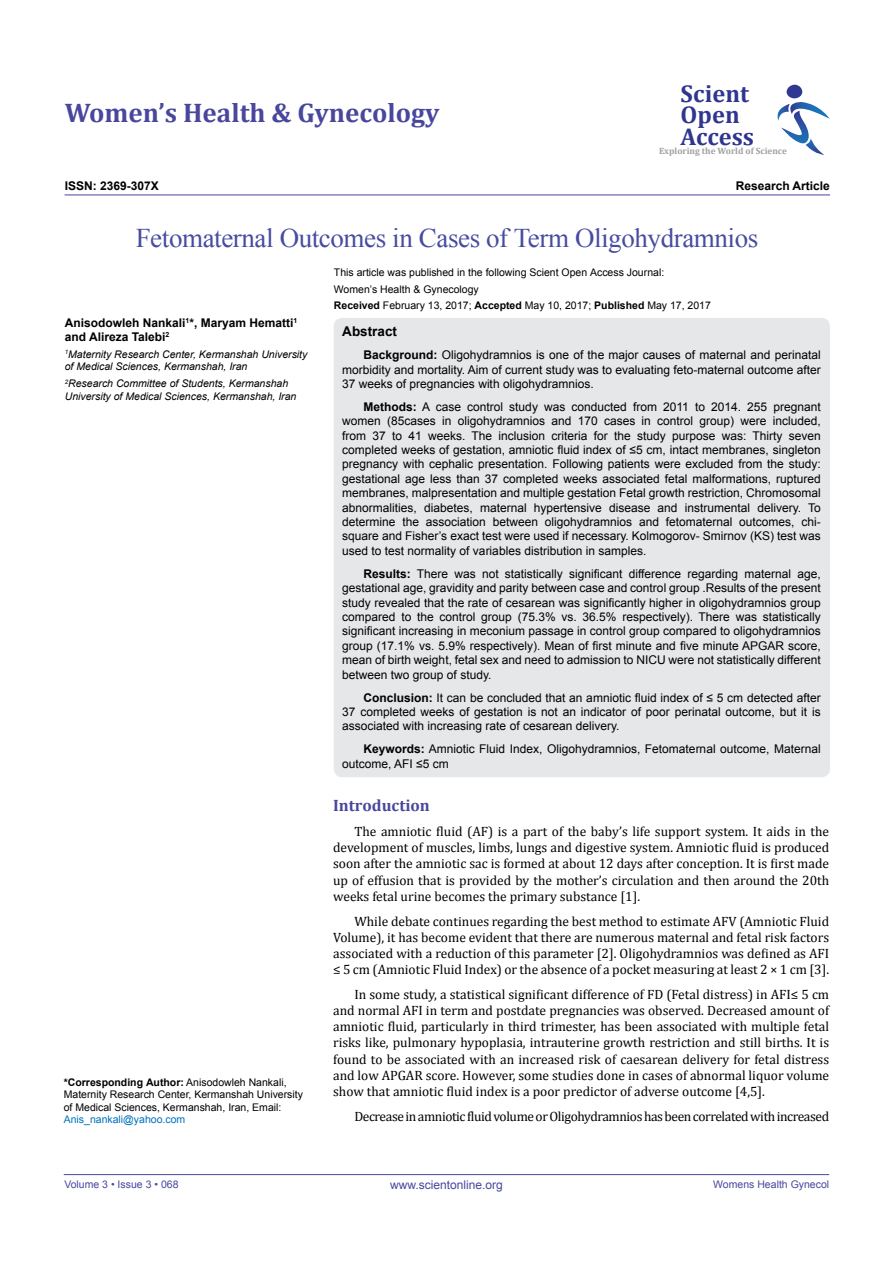
<style>
.page{position:relative;width:893px;height:1263px;background:#fff}
.page>*{position:absolute;margin:0;border:0;box-sizing:border-box;transform-origin:0 0}
.t1{font:27px "Times New Roman";letter-spacing:-.015em;color:#474ca0}
.t2{font:700 27px "Cambria";color:#49479d}
.t3{font:700 24.3px/21.3px "Cambria";color:#2e368f}
.t4{font:700 16.5px "Cambria";color:#49479d}
.t5{font:13.5px/16.2px "Cambria";color:#000;text-align:justify}
.t6{font:13.5px "Cambria";letter-spacing:-.03em;color:#000}
.t7{font:700 13.5px "Arial";color:#000}
.t8{font:12px/14.4px "Arial";color:#000;text-align:justify}
.t9{font:700 12px/14.4px "Arial";color:#000}
.t10{font:12px "Arial";color:#49479d}
.t11{font:10.5px/12.6px "Arial";color:#000}
.t12{font:italic 10.5px/12.6px "Arial";color:#000}
.t13{font:10.5px "Arial";color:#49479d}
.t14{font:10.5px "Arial";color:#0072bc}
.t15{font:700 9.15px "Cambria";color:#9e9f9e}
.s1{font-weight:700}
</style>
<div class="page">
<hr style="left:64px;top:1174px;width:765px;height:1px;background:#49479d">
<div style="left:787px;top:85px;width:15px;height:13px;background:#303891;border-radius:50%"></div>
<svg style="left:777px;top:102px;width:53px;height:53px"></svg>
<hr style="left:65px;top:195px;width:765px;height:1px;background:#49479d">
<div style="left:334px;top:318px;width:496px;height:459px;background:#e6e7e8;border-radius:9px"></div>
<h1 class="t2" style="left:65px;top:94px;width:376px">Women’s Health &amp; Gynecology</h1>
<h2 class="t3" style="left:681px;top:82px;width:75px">Scient<br>Open<br>Access</h2>
<p class="t15" style="left:659px;top:144px;width:129px">Exploring the World of Science</p>
<p class="t9" style="left:65px;top:179px;width:96px">ISSN: 2369-307X</p>
<p class="t9" style="left:736px;top:179px;width:96px">Research Article</p>
<h1 class="t1" style="left:136px;top:220px;width:624px">Fetomaternal Outcomes in Cases of Term Oligohydramnios</h1>
<p class="t9" style="left:65px;top:316px;width:234px">Anisodowleh Nankali<sup>1</sup>*, Maryam Hematti<sup>1 </sup>and Alireza Talebi<sup>2</sup></p>
<p class="t12" style="left:65px;top:348px;width:244px"><sup>1</sup>Maternity Research Center, Kermanshah University of Medical Sciences, Kermanshah, Iran</p>
<p class="t12" style="left:65px;top:377px;width:233px"><sup>2</sup>Research Committee of Students, Kermanshah<br>University of Medical Sciences, Kermanshah, Iran</p>
<p class="t11" style="left:64px;top:1076px;width:241px"><span class="s1">*Corresponding Author:</span> Anisodowleh Nankali,<br>Maternity Research Center, Kermanshah University of Medical Sciences, Kermanshah, Iran, Email:</p>
<p class="t14" style="left:64px;top:1113px;width:123px">Anis_nankali@yahoo.com</p>
<p class="t11" style="left:334px;top:264px;width:379px;line-height:16.8px">This article was published in the following Scient Open Access Journal:<br>Women’s Health &amp; Gynecology<br><span class="s1">Received</span> February 13, 2017; <span class="s1">Accepted</span> May 10, 2017; <span class="s1">Published</span> May 17, 2017</p>
<p class="t7" style="left:342px;top:322px;width:56px">Abstract</p>
<p class="t8" style="left:342px;top:348px;width:480px;text-indent:21px"><span class="s1">Background:</span> Oligohydramnios is one of the major causes of maternal and perinatal morbidity and mortality. Aim of current study was to evaluating feto-maternal outcome after 37 weeks of pregnancies with oligohydramnios.</p>
<p class="t8" style="left:342px;top:400px;width:480px;text-indent:21px"><span class="s1">Methods:</span> A case control study was conducted from 2011 to 2014. 255 pregnant women (85cases in oligohydramnios and 170 cases in control group) were included, from 37 to 41 weeks. The inclusion criteria for the study purpose was: Thirty seven completed weeks of gestation, amniotic fluid index of ≤5 cm, intact membranes, singleton pregnancy with cephalic presentation. Following patients were excluded from the study: gestational age less than 37 completed weeks associated fetal malformations, ruptured membranes, malpresentation and multiple gestation Fetal growth restriction, Chromosomal abnormalities, diabetes, maternal hypertensive disease and instrumental delivery. To determine the association between oligohydramnios and fetomaternal outcomes, chi&shy;square and Fisher’s exact test were used if necessary. Kolmogorov- Smirnov (KS) test was used to test normality of variables distribution in samples.</p>
<p class="t8" style="left:342px;top:566px;width:480px;text-indent:21px"><span class="s1">Results:</span> There was not statistically significant difference regarding maternal age, gestational age, gravidity and parity between case and control group .Results of the present study revealed that the rate of cesarean was significantly higher in oligohydramnios group compared to the control group (75.3% vs. 36.5% respectively). There was statistically significant increasing in meconium passage in control group compared to oligohydramnios group (17.1% vs. 5.9% respectively). Mean of first minute and five minute APGAR score, mean of birth weight, fetal sex and need to admission to NICU were not statistically different between two group of study.</p>
<p class="t8" style="left:342px;top:690px;width:480px;text-indent:21px"><span class="s1">Conclusion:</span> It can be concluded that an amniotic fluid index of ≤ 5 cm detected after 37 completed weeks of gestation is not an indicator of poor perinatal outcome, but it is associated with increasing rate of cesarean delivery.</p>
<p class="t8" style="left:342px;top:742px;width:480px;text-indent:21px"><span class="s1">Keywords:</span> Amniotic Fluid Index, Oligohydramnios, Fetomaternal outcome, Maternal outcome, AFI ≤5 cm</p>
<h3 class="t4" style="left:333px;top:794px;width:98px">Introduction</h3>
<p class="t5" style="left:333px;top:823px;width:498px;text-indent:21px">The amniotic fluid (AF) is a part of the baby’s life support system. It aids in the development of muscles, limbs, lungs and digestive system. Amniotic fluid is produced soon after the amniotic sac is formed at about 12 days after conception. It is first made up of effusion that is provided by the mother’s circulation and then around the 20th weeks fetal urine becomes the primary substance [1].</p>
<p class="t5" style="left:333px;top:913px;width:498px;text-indent:21px">While debate continues regarding the best method to estimate AFV (Amniotic Fluid Volume), it has become evident that there are numerous maternal and fetal risk factors associated with a reduction of this parameter [2]. Oligohydramnios was defined as AFI ≤ 5 cm (Amniotic Fluid Index) or the absence of a pocket measuring at least 2 × 1 cm [3].</p>
<p class="t5" style="left:333px;top:986px;width:498px;text-indent:21px">In some study, a statistical significant difference of FD (Fetal distress) in AFI≤ 5 cm and normal AFI in term and postdate pregnancies was observed. Decreased amount of amniotic fluid, particularly in third trimester, has been associated with multiple fetal risks like, pulmonary hypoplasia, intrauterine growth restriction and still births. It is found to be associated with an increased risk of caesarean delivery for fetal distress and low APGAR score. However, some studies done in cases of abnormal liquor volume show that amniotic fluid index is a poor predictor of adverse outcome [4,5].</p>
<p class="t6" style="left:354px;top:1108px;width:476px">Decrease in amniotic fluid volume or Oligohydramnios has been correlated with increased</p>
<p class="t13" style="left:64px;top:1178px;width:116px">Volume 3 • Issue 3 • 068</p>
<p class="t10" style="left:390px;top:1177px;width:114px">www.scientonline.org</p>
<p class="t13" style="left:713px;top:1178px;width:117px">Womens Health Gynecol</p>
</div>
